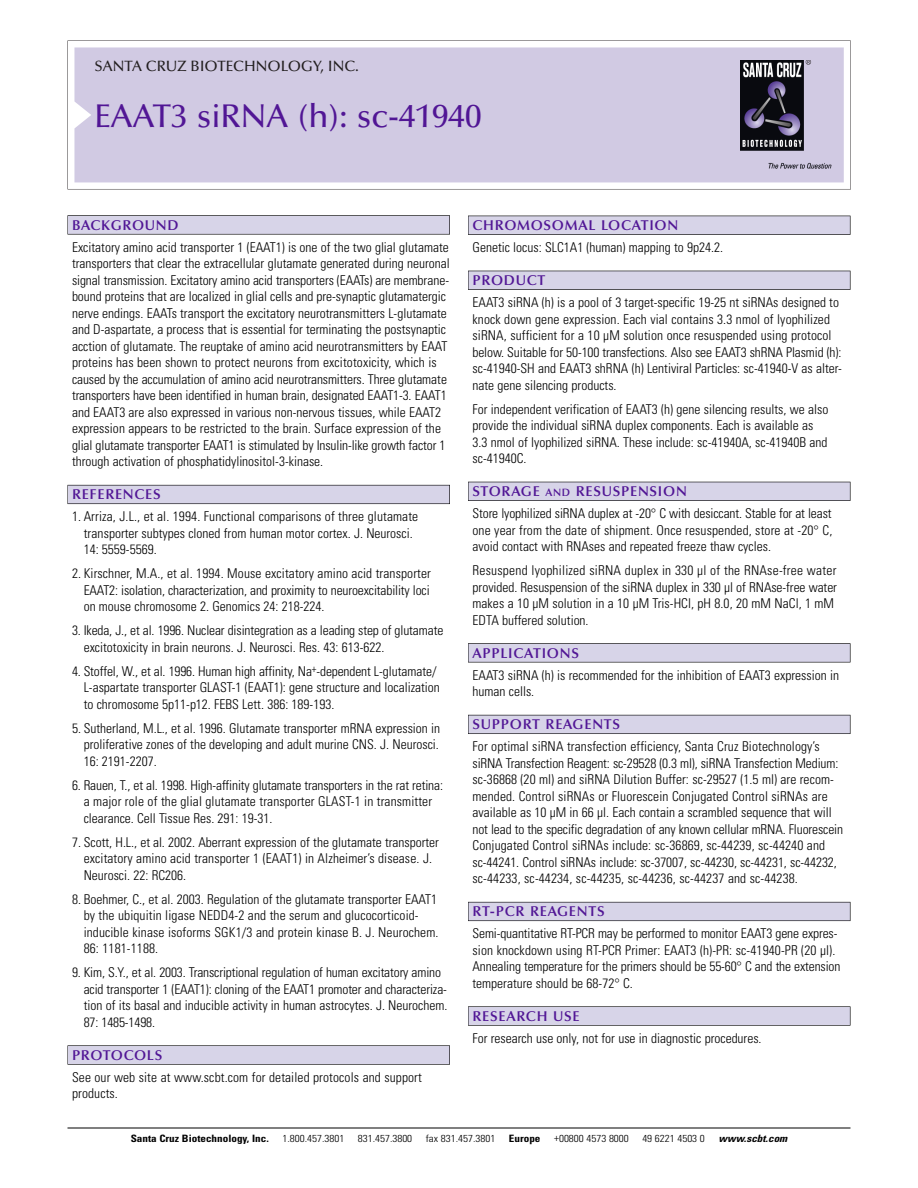
<style>
.page{position:relative;width:918px;height:1188px;background:#fff}
.page>*{position:absolute;margin:0;border:0;box-sizing:border-box;transform-origin:0 0}
.t1{font:500 33px "Optima";color:#511695}
.t2{font:500 15px "Optima";color:#231f20}
.t3{font:600 14.25px "Optima";letter-spacing:.05em;color:#511695}
.t4{font:300 condensed 13.5px/16.5px "Univers";color:#000}
.t5{font:300 condensed 10.2px "Univers";color:#000;scale:1.1 1}
.t6{font:700 condensed 10.2px "Univers";color:#000;scale:1.1 1}
.t7{font:italic 700 condensed 10.2px "Univers";color:#000;scale:1.1 1}
.s1{font-size:10.65px}
</style>
<div class="page">
<svg style="left:68px;top:40px;width:783px;height:149px"></svg>
<div style="left:74px;top:47px;width:770px;height:135px;background:#d1cae3"></div>
<img style="left:741px;top:60px;width:90px;height:108px">
<svg style="left:68px;top:215px;width:382px;height:20px"></svg>
<div style="left:68px;top:216px;width:381px;height:18px;background:#d7d4e8"></div>
<div style="left:68px;top:485px;width:382px;height:19px;background:#64626c"></div>
<div style="left:68px;top:485px;width:381px;height:18px;background:#d7d4e8"></div>
<div style="left:68px;top:1045px;width:382px;height:20px;background:#636364"></div>
<div style="left:68px;top:1046px;width:381px;height:18px;background:#d7d4e8"></div>
<div style="left:468px;top:216px;width:382px;height:19px;background:#535256"></div>
<div style="left:468px;top:216px;width:382px;height:18px;background:#d7d4e8"></div>
<div style="left:468px;top:271px;width:382px;height:19px;background:#525156"></div>
<div style="left:468px;top:271px;width:382px;height:18px;background:#d7d4e8"></div>
<div style="left:468px;top:482px;width:382px;height:19px;background:#515057"></div>
<div style="left:468px;top:482px;width:382px;height:18px;background:#d7d4e8"></div>
<div style="left:468px;top:643px;width:382px;height:19px;background:#575659"></div>
<div style="left:468px;top:644px;width:382px;height:18px;background:#d7d4e8"></div>
<div style="left:468px;top:715px;width:382px;height:19px;background:#595860"></div>
<div style="left:468px;top:715px;width:382px;height:18px;background:#d7d4e8"></div>
<div style="left:468px;top:902px;width:382px;height:19px;background:#64626c"></div>
<div style="left:468px;top:902px;width:382px;height:18px;background:#d7d4e8"></div>
<div style="left:468px;top:1006px;width:382px;height:20px;background:#666"></div>
<div style="left:468px;top:1007px;width:382px;height:18px;background:#d7d4e8"></div>
<hr style="left:68px;top:1128px;width:782px;height:1px;background:#000">
<p class="t2" style="left:94px;top:60px;width:266px">SANTA CRUZ BIOTECHNOLOGY, INC.</p>
<p class="t1" style="left:94px;top:102px;width:389px">EAAT3 siRNA (h): sc-41940</p>
<p class="t3" style="left:72px;top:219px;width:108px">BACKGROUND</p>
<p class="t4" style="left:72px;top:240px;width:379px">Excitatory amino acid transporter 1 (EAAT1) is one of the two glial glutamate transporters that clear the extracellular glutamate generated during neuronal signal transmission. Excitatory amino acid transporters (EAATs) are membrane&shy;bound proteins that are localized in glial cells and pre-synaptic glutamatergic nerve endings. EAATs transport the excitatory neurotransmitters L-glutamate and D-aspartate, a process that is essential for terminating the postsynaptic acction of glutamate. The reuptake of amino acid neurotransmitters by EAAT proteins has been shown to protect neurons from excitotoxicity, which is caused by the accumulation of amino acid neurotransmitters. Three glutamate transporters have been identified in human brain, designated EAAT1-3. EAAT1 and EAAT3 are also expressed in various non-nervous tissues, while EAAT2 expression appears to be restricted to the brain. Surface expression of the glial glutamate transporter EAAT1 is stimulated by Insulin-like growth factor 1 through activation of phosphatidylinositol-3-kinase.</p>
<p class="t3" style="left:72px;top:489px;width:90px">REFERENCES</p>
<p class="t4" style="left:84px;top:510px;width:336px;text-indent:-12px">1. Arriza, J.L., et al. 1994. Functional comparisons of three glutamate transporter subtypes cloned from human motor cortex. J. Neurosci.<br>14: 5559-5569.</p>
<p class="t4" style="left:84px;top:567px;width:349px;text-align:justify;text-indent:-12px">2. Kirschner, M.A., et al. 1994. Mouse excitatory amino acid transporter EAAT2: isolation, characterization, and proximity to neuroexcitability loci on mouse chromosome 2. Genomics 24: 218-224.</p>
<p class="t4" style="left:84px;top:624px;width:361px;text-indent:-12px">3. Ikeda, J., et al. 1996. Nuclear disintegration as a leading step of glutamate excitotoxicity in brain neurons. J. Neurosci. Res. 43: 613-622.</p>
<p class="t4" style="left:84px;top:664px;width:358px;text-indent:-12px">4. Stoffel, W., et al. 1996. Human high affinity, Na<sup>+</sup>-dependent L-glutamate/<br>L-aspartate transporter GLAST-1 (EAAT1): gene structure and localization to chromosome 5p11-p12. FEBS Lett. 386: 189-193.</p>
<p class="t4" style="left:84px;top:721px;width:358px;text-align:justify;text-indent:-12px">5. Sutherland, M.L., et al. 1996. Glutamate transporter mRNA expression in proliferative zones of the developing and adult murine CNS. J. Neurosci.<br>16: 2191-2207.</p>
<p class="t4" style="left:84px;top:778px;width:361px;text-indent:-12px">6. Rauen, T., et al. 1998. High-affinity glutamate transporters in the rat retina: a major role of the glial glutamate transporter GLAST-1 in transmitter clearance. Cell Tissue Res. 291: 19-31.</p>
<p class="t4" style="left:84px;top:835px;width:357px;text-indent:-12px">7. Scott, H.L., et al. 2002. Aberrant expression of the glutamate transporter excitatory amino acid transporter 1 (EAAT1) in Alzheimer’s disease. J.<br>Neurosci. 22: RC206.</p>
<p class="t4" style="left:84px;top:892px;width:356px;text-indent:-12px">8. Boehmer, C., et al. 2003. Regulation of the glutamate transporter EAAT1 by the ubiquitin ligase NEDD4-2 and the serum and glucocorticoid&shy;inducible kinase isoforms SGK1/3 and protein kinase B. J. Neurochem.<br>86: 1181-1188.</p>
<p class="t4" style="left:84px;top:966px;width:365px;text-indent:-12px">9. Kim, S.Y., et al. 2003. Transcriptional regulation of human excitatory amino acid transporter 1 (EAAT1): cloning of the EAAT1 promoter and characteriza&shy;tion of its basal and inducible activity in human astrocytes. J. Neurochem.<br>87: 1485-1498.</p>
<p class="t3" style="left:72px;top:1049px;width:92px">PROTOCOLS</p>
<p class="t4" style="left:72px;top:1070px;width:351px">See our web site at www.scbt.com for detailed protocols and support products.</p>
<p class="t3" style="left:473px;top:219px;width:207px">CHROMOSOMAL LOCATION</p>
<p class="t4" style="left:473px;top:240px;width:252px">Genetic locus: SLC1A1 (human) mapping to 9p24.2.</p>
<p class="t3" style="left:473px;top:274px;width:74px">PRODUCT</p>
<p class="t4" style="left:473px;top:295px;width:371px">EAAT3 siRNA (h) is a pool of 3 target-specific 19-25 nt siRNAs designed to knock down gene expression. Each vial contains 3.3 nmol of lyophilized siRNA, sufficient for a 10 µM solution once resuspended using protocol below. Suitable for 50-100 transfections. Also see EAAT3 shRNA Plasmid (h): sc-41940-SH and EAAT3 shRNA (h) Lentiviral Particles: sc-41940-V as alter&shy;nate gene silencing products.</p>
<p class="t4" style="left:473px;top:402px;width:357px">For independent verification of EAAT3 (h) gene silencing results, we also provide the individual siRNA duplex components. Each is available as 3.3 nmol of lyophilized siRNA. These include: sc-41940A, sc-41940B and sc-41940C.</p>
<p class="t3" style="left:473px;top:485px;width:216px">STORAGE <span class="s1">AND</span> RESUSPENSION</p>
<p class="t4" style="left:473px;top:507px;width:361px;text-align:justify">Store lyophilized siRNA duplex at -20° C with desiccant. Stable for at least one year from the date of shipment. Once resuspended, store at -20° C, avoid contact with RNAses and repeated freeze thaw cycles.</p>
<p class="t4" style="left:473px;top:564px;width:366px">Resuspend lyophilized siRNA duplex in 330 µl of the RNAse-free water provided. Resuspension of the siRNA duplex in 330 µl of RNAse-free water makes a 10 µM solution in a 10 µM Tris-HCl, pH 8.0, 20 mM NaCl, 1 mM EDTA buffered solution.</p>
<p class="t3" style="left:473px;top:647px;width:108px">APPLICATIONS</p>
<p class="t4" style="left:473px;top:668px;width:368px">EAAT3 siRNA (h) is recommended for the inhibition of EAAT3 expression in human cells.</p>
<p class="t3" style="left:473px;top:718px;width:149px">SUPPORT REAGENTS</p>
<p class="t4" style="left:473px;top:740px;width:372px">For optimal siRNA transfection efficiency, Santa Cruz Biotechnology’s siRNA Transfection Reagent: sc-29528 (0.3 ml), siRNA Transfection Medium: sc-36868 (20 ml) and siRNA Dilution Buffer: sc-29527 (1.5 ml) are recom&shy;mended. Control siRNAs or Fluorescein Conjugated Control siRNAs are available as 10 µM in 66 µl. Each contain a scrambled sequence that will not lead to the specific degradation of any known cellular mRNA. Fluorescein Conjugated Control siRNAs include: sc-36869, sc-44239, sc-44240 and sc-44241. Control siRNAs include: sc-37007, sc-44230, sc-44231, sc-44232, sc-44233, sc-44234, sc-44235, sc-44236, sc-44237 and sc-44238.</p>
<p class="t3" style="left:473px;top:906px;width:134px">RT-PCR REAGENTS</p>
<p class="t4" style="left:473px;top:927px;width:369px">Semi-quantitative RT-PCR may be performed to monitor EAAT3 gene expres&shy;sion knockdown using RT-PCR Primer: EAAT3 (h)-PR: sc-41940-PR (20 µl).<br>Annealing temperature for the primers should be 55-60° C and the extension temperature should be 68-72° C.</p>
<p class="t3" style="left:473px;top:1010px;width:109px">RESEARCH USE</p>
<p class="t4" style="left:473px;top:1031px;width:291px">For research use only, not for use in diagnostic procedures.</p>
<p class="t6" style="left:131px;top:1135px;width:127px">Santa Cruz Biotechnology, Inc.</p>
<p class="t5" style="left:282px;top:1135px;width:58px">1.800.457.3801</p>
<p class="t5" style="left:358px;top:1135px;width:51px">831.457.3800</p>
<p class="t5" style="left:426px;top:1135px;width:65px">fax 831.457.3801</p>
<p class="t6" style="left:509px;top:1135px;width:30px">Europe</p>
<p class="t5" style="left:554px;top:1135px;width:69px">+00800 4573 8000</p>
<p class="t5" style="left:642px;top:1135px;width:58px">49 6221 4503 0</p>
<p class="t7" style="left:719px;top:1135px;width:66px">www.scbt.com</p>
</div>
